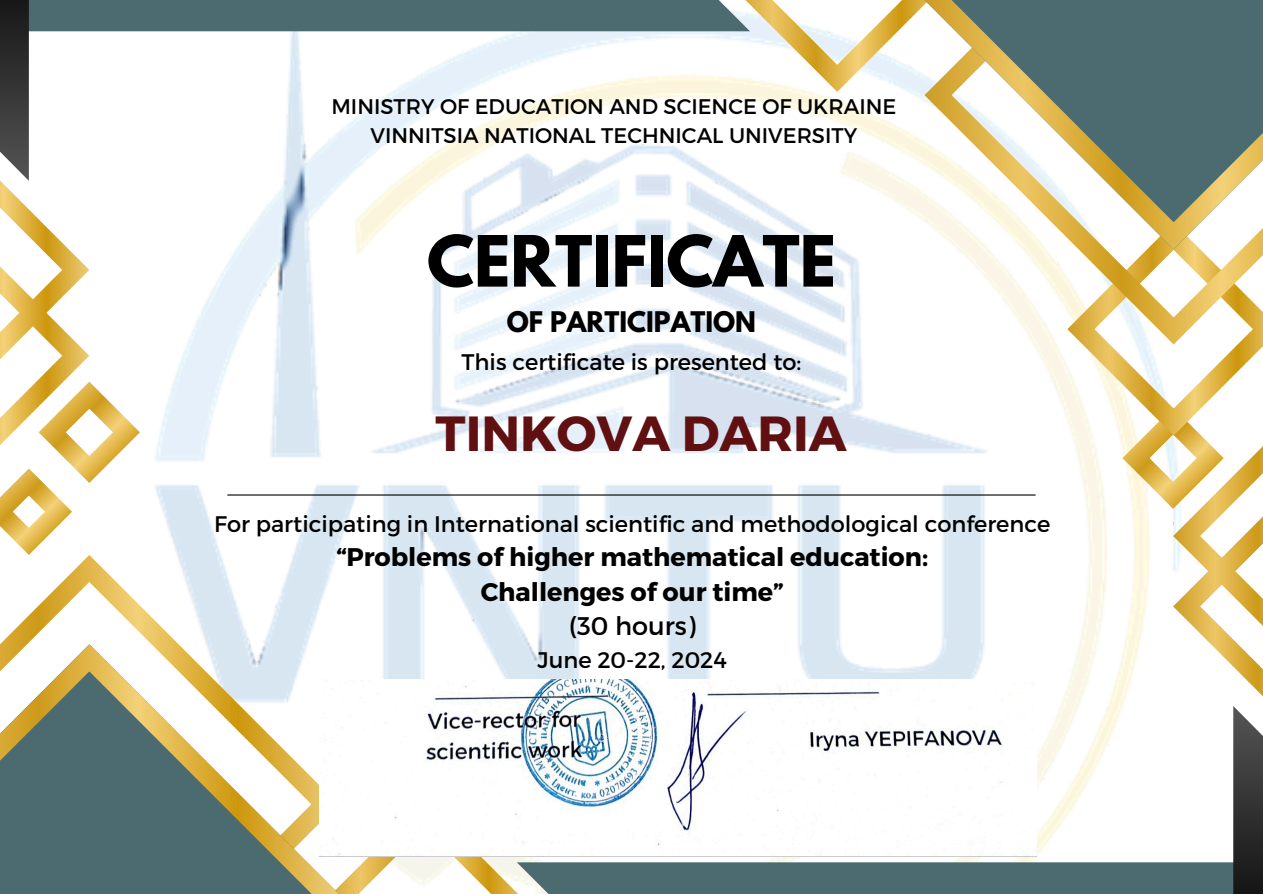
<style>
.page{position:relative;width:1263px;height:894px;background:#fff}
.page>*{position:absolute;margin:0;border:0;box-sizing:border-box;transform-origin:0 0}
.t1{font:700 62.55px "League Spartan";color:#000}
.t2{font:700 49.2px "Montserrat";color:#601010}
.t3{font:700 25.5px "Montserrat";color:#000}
.t4{font:25.5px "Montserrat";color:#000}
.t5{font:700 25.2px "League Spartan";color:#000}
.t6{font:22.5px "Montserrat";color:#000}
.t7{font:21.15px/29.1px "Montserrat";color:#000;text-align:center}
</style>
<div class="page">
<img style="left:29px;top:31px;width:1092px;height:831px">
<svg style="left:0;top:554px;width:338px;height:90px"></svg>
<svg style="left:338px;top:855px;width:193px;height:38px"></svg>
<svg style="left:731px;top:0;width:193px;height:92px"></svg>
<svg style="left:0;top:163px;width:140px;height:391px"></svg>
<svg style="left:1067px;top:344px;width:196px;height:368px"></svg>
<svg style="left:0;top:644px;width:338px;height:249px"></svg>
<svg style="left:924px;top:249px;width:339px;height:95px"></svg>
<svg style="left:924px;top:0;width:339px;height:249px"></svg>
<hr style="left:228px;top:494px;width:807px;height:1px;background:#000">
<div style="left:0;top:0;width:750px;height:31px;background:#4c6b70"></div>
<div style="left:517px;top:862px;width:746px;height:31px;background:#4c6b70"></div>
<svg style="left:0;top:0;width:29px;height:181px;background:#444"></svg>
<svg style="left:1233px;top:705px;width:30px;height:188px;background:#454545"></svg>
<img style="left:319px;top:679px;width:717px;height:176px">
<p class="t7" style="left:331px;top:91px;width:566px">MINISTRY OF EDUCATION AND SCIENCE OF UKRAINE<br>VINNITSIA NATIONAL TECHNICAL UNIVERSITY</p>
<h4 class="t1" style="left:427px;top:230px;width:410px">CERTIFICATE</h4>
<p class="t5" style="left:507px;top:309px;width:251px">OF PARTICIPATION</p>
<h2 class="t6" style="left:462px;top:347px;width:341px">This certificate is presented to:</h2>
<h3 class="t2" style="left:436px;top:401px;width:412px">TINKOVA DARIA</h3>
<p class="t6" style="left:214px;top:509px;width:838px">For participating in International scientific and methodological conference</p>
<p class="t3" style="left:336px;top:540px;width:593px">“Problems of higher mathematical education:</p>
<p class="t3" style="left:481px;top:574px;width:305px">Challenges of our time”</p>
<p class="t4" style="left:569px;top:609px;width:128px">(30 hours)</p>
<p class="t6" style="left:537px;top:645px;width:191px">June 20-22, 2024</p>
</div>
